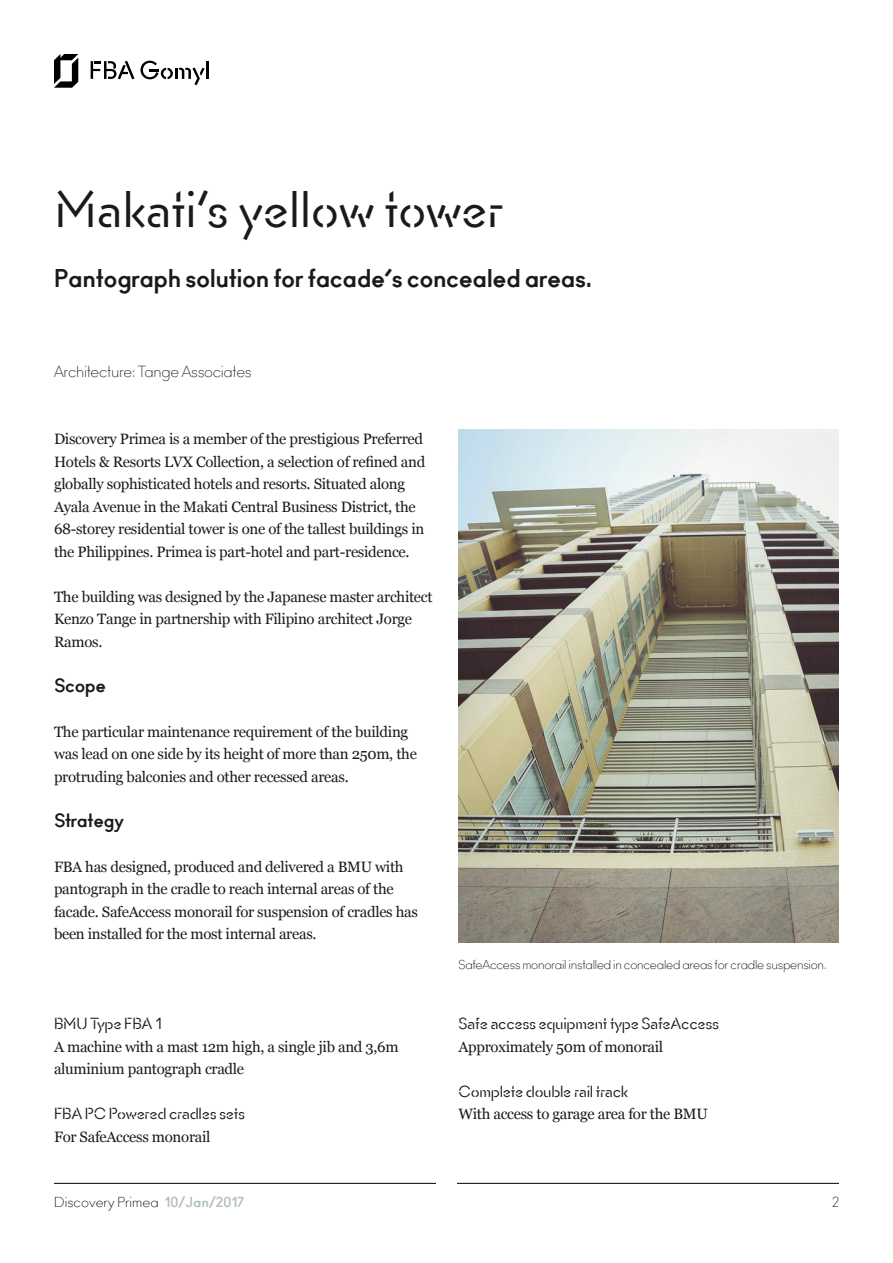
<style>
.page{position:relative;width:893px;height:1263px;background:#fff}
.page>*{position:absolute;margin:0;border:0;box-sizing:border-box;transform-origin:0 0}
.titular{font:48px "Ano Stencil";letter-spacing:-.01em;color:#1a1a1a}
.titular-2{font:700 24px "Ano";letter-spacing:-.02em;color:#1a1a1a}
.titular-3{font:700 18px "Ano";letter-spacing:-.02em;color:#1a1a1a}
.titular-4{font:15px/22.5px "Georgia";letter-spacing:-.02em;color:#1a1a1a}
.titular-5{font:15px "Ano Stencil";letter-spacing:-.02em;color:#1a1a1a}
.titular-6{font:15px "Ano Half";letter-spacing:-.02em;color:#1a1a1a}
.t1{font:13.5px "Ano Half";color:#000}
.titular-7{font:12px "Ano Half";letter-spacing:-.02em;color:#000}
.s1{font-family:"Ano";font-weight:700;color:#b2c0bd}
</style>
<div class="page">
<svg style="left:54px;top:54px;width:24px;height:34px"></svg>
<svg style="left:91px;top:61px;width:43px;height:18px"></svg>
<svg style="left:140px;top:61px;width:65px;height:24px"></svg>
<hr style="left:206px;top:61px;width:3px;height:18px;background:#000">
<hr style="left:457px;top:1183px;width:382px;height:1px;background:#000">
<hr style="left:54px;top:1183px;width:382px;height:1px;background:#000">
<img style="left:458px;top:429px;width:381px;height:513px">
<p class="titular" style="left:54px;top:178px;width:452px">Makati’s yellow tower</p>
<p class="titular-2" style="left:54px;top:263px;width:540px">Pantograph solution for facade’s concealed areas.</p>
<p class="titular-6" style="left:54px;top:362px;width:199px">Architecture: Tange Associates</p>
<p class="titular-4" style="left:54px;top:427px;width:373px">Discovery Primea is a member of the prestigious Preferred Hotels &amp; Resorts LVX Collection, a selection of refined and globally sophisticated hotels and resorts. Situated along Ayala Avenue in the Makati Central Business District, the 68-storey residential tower is one of the tallest buildings in the Philippines. Primea is part-hotel and part-residence.</p>
<p class="titular-4" style="left:54px;top:584px;width:380px">The building was designed by the Japanese master architect<br>Kenzo Tange in partnership with Filipino architect Jorge<br>Ramos.</p>
<p class="titular-3" style="left:54px;top:674px;width:54px">Scope</p>
<p class="titular-4" style="left:54px;top:719px;width:364px">The particular maintenance requirement of the building was lead on one side by its height of more than 250m, the protruding balconies and other recessed areas.</p>
<p class="titular-3" style="left:54px;top:809px;width:71px">Strategy</p>
<p class="titular-4" style="left:54px;top:854px;width:365px">FBA has designed, produced and delivered a BMU with pantograph in the cradle to reach internal areas of the facade. SafeAccess monorail for suspension of cradles has been installed for the most internal areas.</p>
<p class="titular-5" style="left:54px;top:1014px;width:110px">BMU Type FBA 1</p>
<p class="titular-4" style="left:54px;top:1034px;width:346px">A machine with a mast 12m high, a single jib and 3,6m aluminium pantograph cradle</p>
<p class="titular-5" style="left:54px;top:1104px;width:193px">FBA PC Powered cradles sets</p>
<p class="titular-4" style="left:54px;top:1124px;width:158px">For SafeAccess monorail</p>
<p class="titular-7" style="left:458px;top:957px;width:369px">SafeAccess monorail installed in concealed areas for cradle suspension.</p>
<p class="titular-5" style="left:458px;top:1014px;width:262px">Safe access equipment type SafeAccess</p>
<p class="titular-4" style="left:458px;top:1034px;width:206px">Approximately 50m of monorail</p>
<p class="titular-5" style="left:458px;top:1081px;width:171px">Complete double rail track</p>
<p class="titular-4" style="left:458px;top:1102px;width:251px">With access to garage area for the BMU</p>
<p class="t1" style="left:54px;top:1194px;width:192px">Discovery Primea <span class="s1">10/Jan/2017</span></p>
<p class="t1" style="left:832px;top:1194px;width:8px">2</p>
</div>
